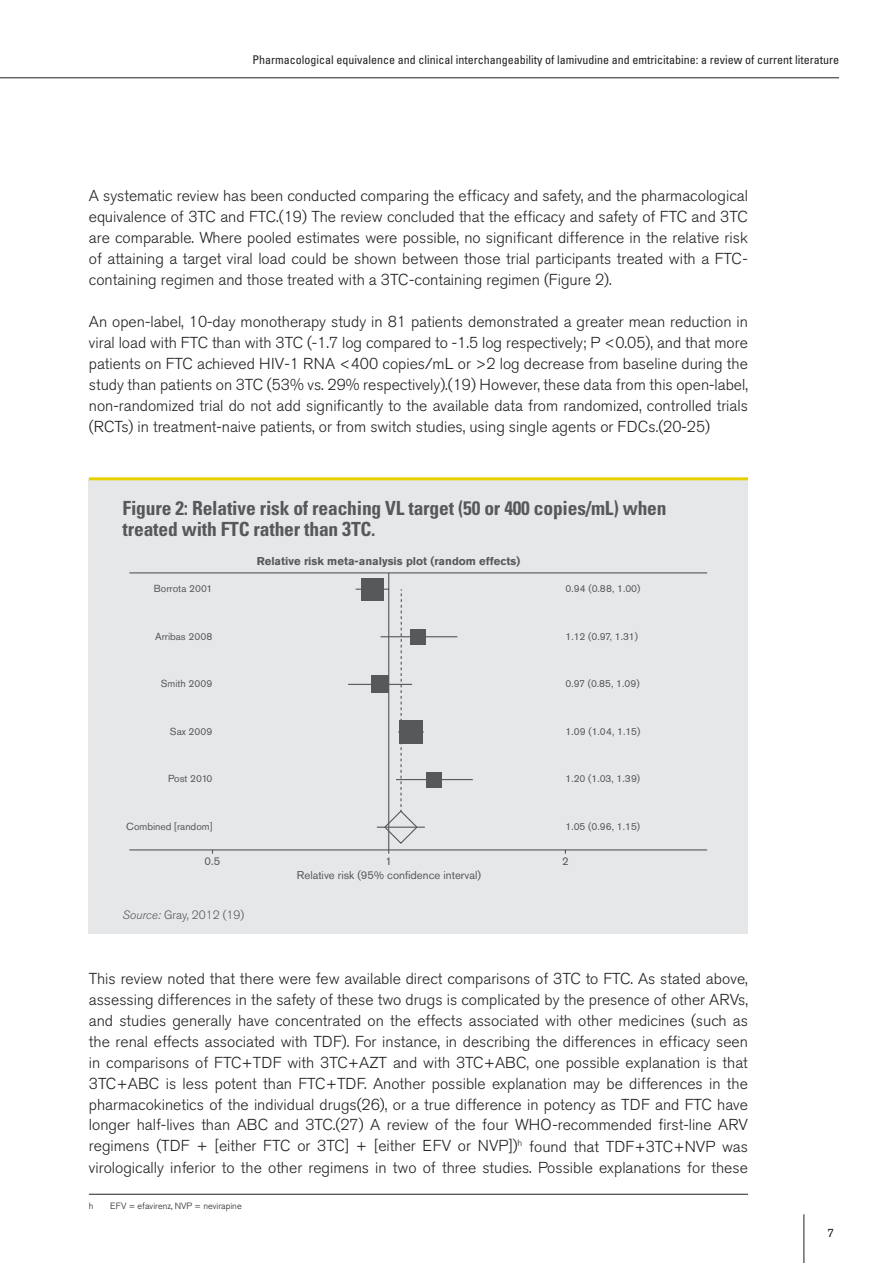
<style>
.page{position:relative;width:893px;height:1263px;background:#fff}
.page>*{position:absolute;margin:0;border:0;box-sizing:border-box;transform-origin:0 0}
.t1{font:700 condensed 19.5px/21px "Univers";letter-spacing:-.01em;color:#57585a}
.t2{font:300 15.75px/21px "Akzidenz Grotesk BQ";color:#231f20;text-align:justify}
.t3{font:condensed 12px "Univers";color:#231f20}
.t4{font:300 12px "Akzidenz Grotesk BQ";color:#57585a}
.t5{font:12px "Akzidenz Grotesk BQ";color:#231f20}
.t6{font:700 11.25px "Akzidenz Grotesk Std";color:#57585a}
.t7{font:11.25px "Akzidenz Grotesk Std";color:#57585a}
.t8{font:10.2px "Akzidenz Grotesk Std";color:#57585a}
.t9{font:300 9px "Akzidenz Grotesk BQ";color:#231f20}
.s1{font-size:20.25px}
.s2{font-family:"Akzidenz Grotesk Std";font-style:italic}
</style>
<div class="page">
<hr style="left:803px;top:1214px;width:1px;height:49px;background:#231f20">
<hr style="left:0;top:78px;width:839px;height:1px;background:#231f20">
<div style="left:89px;top:479px;width:659px;height:454px;background:#e6e7e9"></div>
<hr style="left:89px;top:477px;width:659px;height:3px;background:#e7d002">
<hr style="left:388px;top:573px;width:1px;height:281px;background:#57585a">
<hr style="left:129px;top:572px;width:578px;height:1px;background:#57585a">
<hr style="left:356px;top:589px;width:33px;height:1px;background:#57585a">
<hr style="left:381px;top:636px;width:76px;height:1px;background:#57585a">
<hr style="left:348px;top:684px;width:64px;height:1px;background:#57585a">
<hr style="left:129px;top:849px;width:578px;height:1px;background:#57585a">
<div style="left:361px;top:578px;width:23px;height:22px;background:#57585a"></div>
<div style="left:411px;top:629px;width:15px;height:15px;background:#57585a"></div>
<div style="left:371px;top:676px;width:17px;height:17px;background:#57585a"></div>
<hr style="left:396px;top:779px;width:77px;height:1px;background:#57585a">
<hr style="left:377px;top:827px;width:48px;height:1px;background:#57585a">
<div style="left:427px;top:772px;width:15px;height:15px;background:#57585a"></div>
<svg style="left:383px;top:589px;width:41px;height:256px"></svg>
<hr style="left:89px;top:1194px;width:659px;height:1px;background:#231f20">
<p class="t3" style="left:252px;top:52px;width:588px">Pharmacological equivalence and clinical interchangeability of lamivudine and emtricitabine: a review of current literature</p>
<p class="t2" style="left:89px;top:185px;width:661px">A systematic review has been conducted comparing the efficacy and safety, and the pharmacological equivalence of 3TC and FTC.(19) The review concluded that the efficacy and safety of FTC and 3TC are comparable. Where pooled estimates were possible, no significant difference in the relative risk of attaining a target viral load could be shown between those trial participants treated with a FTC&shy;containing regimen and those treated with a 3TC-containing regimen (Figure 2).</p>
<p class="t2" style="left:89px;top:311px;width:661px">An open-label, 10-day monotherapy study in 81 patients demonstrated a greater mean reduction in viral load with FTC than with 3TC (-1.7 log compared to -1.5 log respectively; P &lt;0.05), and that more patients on FTC achieved HIV-1 RNA &lt;400 copies/mL or &gt;2 log decrease from baseline during the study than patients on 3TC (53% vs. 29% respectively).(19) However, these data from this open-label, non-randomized trial do not add significantly to the available data from randomized, controlled trials (RCTs) in treatment-naive patients, or from switch studies, using single agents or FDCs.(20-25)</p>
<p class="t1" style="left:123px;top:497px;width:545px">Figure 2: Relative risk of reaching VL target (50 or 400 copies/mL) when treated with FTC rather than <span class="s1">3</span>TC.</p>
<p class="t8" style="left:154px;top:582px;width:60px">Borrota 2001</p>
<p class="t8" style="left:155px;top:630px;width:59px">Arribas 2008</p>
<p class="t8" style="left:161px;top:678px;width:53px">Smith 2009</p>
<p class="t8" style="left:170px;top:725px;width:44px">Sax 2009</p>
<p class="t8" style="left:168px;top:773px;width:46px">Post 2010</p>
<p class="t8" style="left:126px;top:820px;width:88px">Combined [random]</p>
<p class="t7" style="left:205px;top:854px;width:17px">0.5</p>
<p class="t4" style="left:123px;top:908px;width:123px"><span class="s2">Source:</span> Gray, 2012 (19)</p>
<p class="t6" style="left:257px;top:554px;width:265px">Relative risk meta-analysis plot (random effects)</p>
<p class="t8" style="left:565px;top:582px;width:76px">0.94 (0.88, 1.00)</p>
<p class="t8" style="left:565px;top:630px;width:74px">1.12 (0.97, 1.31)</p>
<p class="t8" style="left:565px;top:678px;width:76px">0.97 (0.85, 1.09)</p>
<p class="t8" style="left:565px;top:725px;width:76px">1.09 (1.04, 1.15)</p>
<p class="t8" style="left:565px;top:773px;width:76px">1.20 (1.03, 1.39)</p>
<p class="t8" style="left:565px;top:820px;width:76px">1.05 (0.96, 1.15)</p>
<p class="t7" style="left:385px;top:854px;width:8px">1</p>
<p class="t7" style="left:562px;top:854px;width:8px">2</p>
<p class="t7" style="left:297px;top:868px;width:186px">Relative risk (95% confidence interval)</p>
<p class="t2" style="left:89px;top:968px;width:661px">This review noted that there were few available direct comparisons of 3TC to FTC. As stated above, assessing differences in the safety of these two drugs is complicated by the presence of other ARVs, and studies generally have concentrated on the effects associated with other medicines (such as the renal effects associated with TDF). For instance, in describing the differences in efficacy seen in comparisons of FTC+TDF with 3TC+AZT and with 3TC+ABC, one possible explanation is that 3TC+ABC is less potent than FTC+TDF. Another possible explanation may be differences in the pharmacokinetics of the individual drugs(26), or a true difference in potency as TDF and FTC have longer half-lives than ABC and 3TC.(27) A review of the four WHO-recommended first-line ARV regimens (TDF + [either FTC or 3TC] + [either EFV or NVP])<sup>h</sup> found that TDF+3TC+NVP was virologically inferior to the other regimens in two of three studies. Possible explanations for these</p>
<p class="t9" style="left:89px;top:1201px;width:6px">h</p>
<p class="t9" style="left:110px;top:1201px;width:133px">EFV = efavirenz, NVP = nevirapine</p>
<p class="t5" style="left:827px;top:1225px;width:8px">7</p>
</div>
